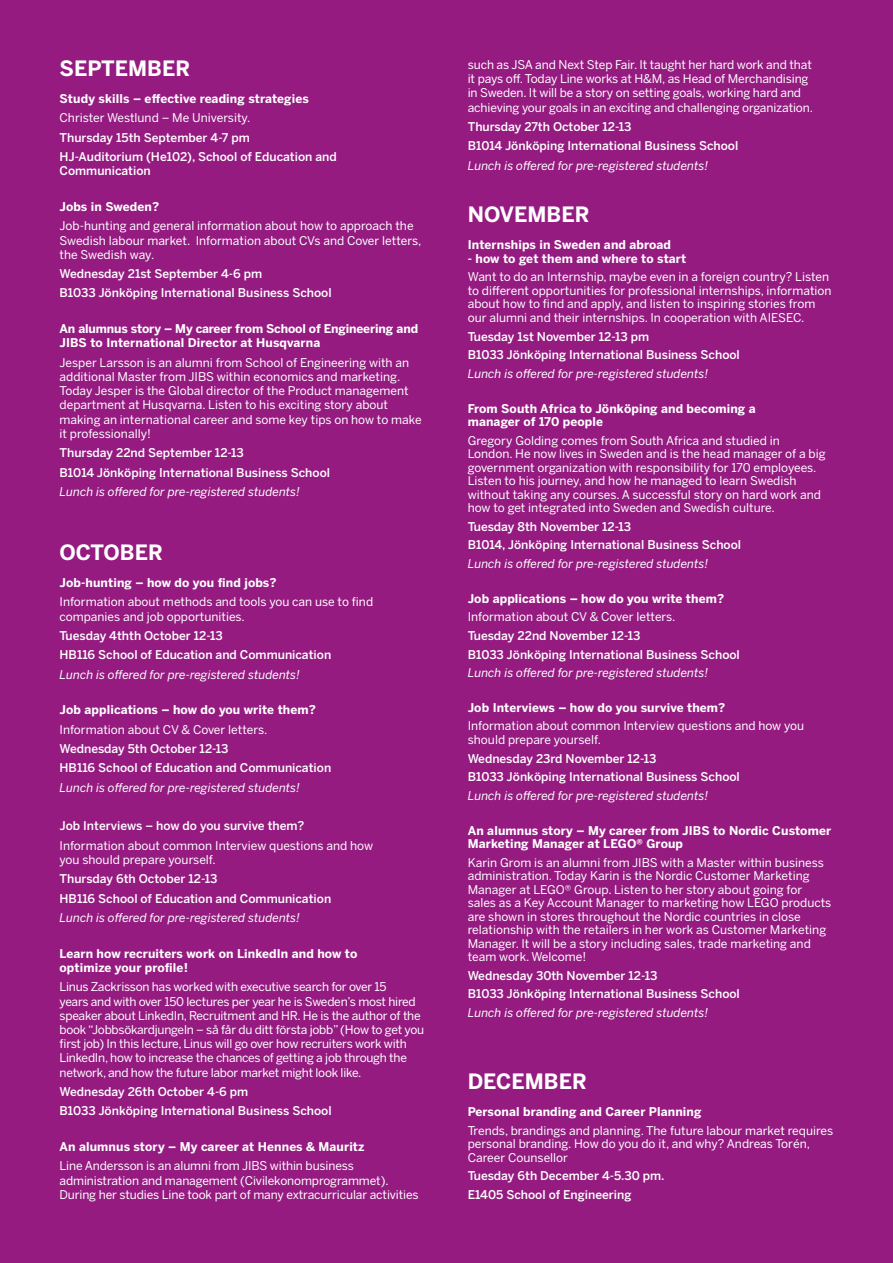
<style>
.page{position:relative;width:893px;height:1263px;background:#951b81}
.page>*{position:absolute;margin:0;border:0;box-sizing:border-box;transform-origin:0 0}
.t1{font:700 21px "Benton Sans";color:#fff}
.t2{font:12px/13.5px "Benton Sans";color:#fff}
.t3{font:500 12px/19.4px "Benton Sans";color:#fff}
.t4{font:700 12px/13.5px "Benton Sans";letter-spacing:.01em;color:#fff}
.t5{font:italic 12px "Benton Sans";color:#fff}
.t6{font:12px/14.2px "Benton Sans";letter-spacing:-.02em;color:#fff}
.t7{font:700 12px/14.2px "Benton Sans";letter-spacing:-.01em;color:#fff}
</style>
<div class="page">
<h1 class="t1" style="left:60px;top:56px;width:132px">SEPTEMBER</h1>
<p class="t4" style="left:60px;top:92px;width:251px">Study skills – effective reading strategies</p>
<p class="t2" style="left:60px;top:111px;width:192px">Christer Westlund – Me University.</p>
<p class="t3" style="left:60px;top:128px;width:279px">Thursday 15th September 4-7 pm<br>HJ-Auditorium (He102), School of Education and</p>
<p class="t3" style="left:60px;top:161px;width:93px">Communication</p>
<p class="t4" style="left:60px;top:200px;width:101px">Jobs in Sweden?</p>
<p class="t2" style="left:60px;top:219px;width:363px;line-height:14.2px">Job-hunting and general information about how to approach the<br>Swedish labour market. Information about CVs and Cover letters, the Swedish way.</p>
<p class="t3" style="left:60px;top:264px;width:274px">Wednesday 21st September 4-6 pm<br>B1033 Jönköping International Business School</p>
<p class="t7" style="left:60px;top:321px;width:360px">An alumnus story – My career from School of Engineering and<br>JIBS to International Director at Husqvarna</p>
<p class="t2" style="left:60px;top:355px;width:364px;line-height:14.2px">Jesper Larsson is an alumni from School of Engineering with an additional Master from JIBS within economics and marketing.<br>Today Jesper is the Global director of the Product management department at Husqvarna. Listen to his exciting story about making an international career and some key tips on how to make it professionally!</p>
<p class="t3" style="left:60px;top:443px;width:272px">Thursday 22nd September 12-13<br>B1014 Jönköping International Business School</p>
<p class="t5" style="left:60px;top:484px;width:242px">Lunch is offered for pre-registered students!</p>
<h1 class="t1" style="left:60px;top:540px;width:105px">OCTOBER</h1>
<p class="t4" style="left:60px;top:576px;width:219px">Job-hunting – how do you find jobs?</p>
<p class="t2" style="left:60px;top:595px;width:315px;line-height:14.2px">Information about methods and tools you can use to find companies and job opportunities.</p>
<p class="t3" style="left:60px;top:626px;width:273px">Tuesday 4thth October 12-13<br>HB116 School of Education and Communication</p>
<p class="t5" style="left:60px;top:667px;width:242px">Lunch is offered for pre-registered students!</p>
<p class="t4" style="left:60px;top:703px;width:258px">Job applications – how do you write them?</p>
<p class="t2" style="left:60px;top:722px;width:209px">Information about CV &amp; Cover letters.</p>
<p class="t3" style="left:60px;top:739px;width:273px">Wednesday 5th October 12-13<br>HB116 School of Education and Communication</p>
<p class="t5" style="left:60px;top:780px;width:242px">Lunch is offered for pre-registered students!</p>
<p class="t3" style="left:60px;top:816px;width:246px">Job Interviews – how do you survive them?</p>
<p class="t2" style="left:60px;top:838px;width:315px;line-height:14.2px">Information about common Interview questions and how you should prepare yourself.</p>
<p class="t3" style="left:60px;top:869px;width:273px">Thursday 6th October 12-13<br>HB116 School of Education and Communication</p>
<p class="t5" style="left:60px;top:911px;width:242px">Lunch is offered for pre-registered students!</p>
<p class="t4" style="left:60px;top:946px;width:299px;line-height:14.2px">Learn how recruiters work on LinkedIn and how to optimize your profile!</p>
<p class="t6" style="left:60px;top:979px;width:366px">Linus Zackrisson has worked with executive search for over 15<br>years and with over 150 lectures per year he is Sweden’s most hired speaker about LinkedIn, Recruitment and HR. He is the author of the book “Jobbsökardjungeln – så får du ditt första jobb” (How to get you first job) In this lecture, Linus will go over how recruiters work with LinkedIn, how to increase the chances of getting a job through the network, and how the future labor market might look like.</p>
<p class="t3" style="left:60px;top:1082px;width:274px">Wednesday 26th October 4-6 pm<br>B1033 Jönköping International Business School</p>
<p class="t4" style="left:60px;top:1140px;width:307px">An alumnus story – My career at Hennes &amp; Mauritz</p>
<p class="t2" style="left:60px;top:1159px;width:361px;line-height:14.2px">Line Andersson is an alumni from JIBS within business administration and management (Civilekonomprogrammet).<br>During her studies Line took part of many extracurricular activities</p>
<p class="t2" style="left:468px;top:57px;width:347px;line-height:14.2px">such as JSA and Next Step Fair. It taught her hard work and that it pays off. Today Line works at H&amp;M, as Head of Merchandising in Sweden. It will be a story on setting goals, working hard and achieving your goals in an exciting and challenging organization.</p>
<p class="t3" style="left:468px;top:117px;width:272px">Thursday 27th October 12-13<br>B1014 Jönköping International Business School</p>
<p class="t5" style="left:468px;top:158px;width:242px">Lunch is offered for pre-registered students!</p>
<h1 class="t1" style="left:468px;top:202px;width:123px">NOVEMBER</h1>
<p class="t4" style="left:468px;top:238px;width:205px">Internships in Sweden and abroad</p>
<p class="t4" style="left:468px;top:252px;width:220px">- how to get them and where to start</p>
<p class="t2" style="left:468px;top:270px;width:365px">Want to do an Internship, maybe even in a foreign country? Listen to different opportunities for professional internships, information about how to find and apply, and listen to inspiring stories from our alumni and their internships. In cooperation with AIESEC.</p>
<p class="t3" style="left:468px;top:327px;width:274px;line-height:18.6px">Tuesday 1st November 12-13 pm<br>B1033 Jönköping International Business School</p>
<p class="t5" style="left:468px;top:366px;width:242px">Lunch is offered for pre-registered students!</p>
<p class="t4" style="left:468px;top:401px;width:289px">From South Africa to Jönköping and becoming a manager of 170 people</p>
<p class="t2" style="left:468px;top:433px;width:359px">Gregory Golding comes from South Africa and studied in London. He now lives in Sweden and is the head manager of a big government organization with responsibility for 170 employees.<br>Listen to his journey, and how he managed to learn Swedish without taking any courses. A successful story on hard work and how to get integrated into Sweden and Swedish culture.</p>
<p class="t3" style="left:468px;top:517px;width:275px;line-height:18.6px">Tuesday 8th November 12-13<br>B1014, Jönköping International Business School</p>
<p class="t5" style="left:468px;top:556px;width:242px">Lunch is offered for pre-registered students!</p>
<p class="t4" style="left:468px;top:591px;width:258px">Job applications – how do you write them?</p>
<p class="t2" style="left:468px;top:610px;width:209px">Information about CV &amp; Cover letters.</p>
<p class="t3" style="left:468px;top:626px;width:274px;line-height:18.6px">Tuesday 22nd November 12-13<br>B1033 Jönköping International Business School</p>
<p class="t5" style="left:468px;top:666px;width:242px">Lunch is offered for pre-registered students!</p>
<p class="t4" style="left:468px;top:701px;width:259px">Job Interviews – how do you survive them?</p>
<p class="t2" style="left:468px;top:719px;width:338px">Information about common Interview questions and how you should prepare yourself.</p>
<p class="t3" style="left:468px;top:749px;width:274px;line-height:18.6px">Wednesday 23rd November 12-13<br>B1033 Jönköping International Business School</p>
<p class="t5" style="left:468px;top:788px;width:242px">Lunch is offered for pre-registered students!</p>
<p class="t4" style="left:468px;top:823px;width:365px">An alumnus story – My career from JIBS to Nordic Customer<br>Marketing Manager at LEGO® Group</p>
<p class="t2" style="left:468px;top:855px;width:365px">Karin Grom is an alumni from JIBS with a Master within business administration. Today Karin is the Nordic Customer Marketing Manager at LEGO® Group. Listen to her story about going for sales as a Key Account Manager to marketing how LEGO products are shown in stores throughout the Nordic countries in close relationship with the retailers in her work as Customer Marketing Manager. It will be a story including sales, trade marketing and team work. Welcome!</p>
<p class="t3" style="left:468px;top:966px;width:274px;line-height:18.6px">Wednesday 30th November 12-13<br>B1033 Jönköping International Business School</p>
<p class="t5" style="left:468px;top:1005px;width:242px">Lunch is offered for pre-registered students!</p>
<h1 class="t1" style="left:468px;top:1069px;width:121px">DECEMBER</h1>
<p class="t4" style="left:468px;top:1105px;width:235px">Personal branding and Career Planning</p>
<p class="t2" style="left:468px;top:1123px;width:367px">Trends, brandings and planning. The future labour market requires personal branding. How do you do it, and why? Andreas Torén,<br>Career Counsellor</p>
<p class="t3" style="left:468px;top:1166px;width:198px;line-height:18.6px">Tuesday 6th December 4-5.30 pm.<br>E1405 School of Engineering</p>
</div>
